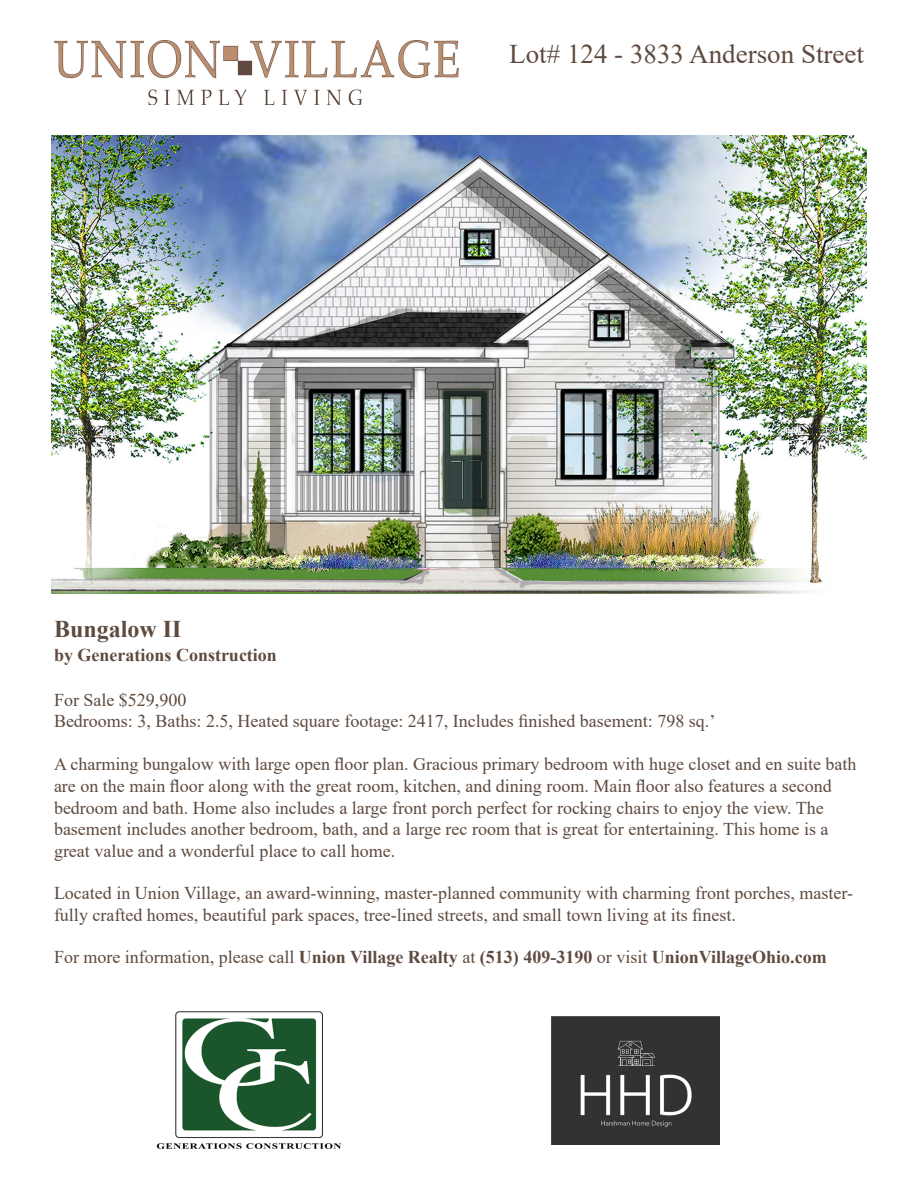
<style>
.page{position:relative;width:918px;height:1188px;background:#fff}
.page>*{position:absolute;margin:0;border:0;box-sizing:border-box;transform-origin:0 0}
.t1{font:27px "Times New Roman";color:#5e4a3e}
.t2{font:700 24px "Times New Roman";color:#5e4a3e}
.t3{font:18px/21.6px "Times New Roman";color:#5e4a3e}
.t4{font:700 18px "Times New Roman";color:#5e4a3e}
.s1{font-weight:400}
</style>
<div class="page">
<img style="left:51px;top:135px;width:816px;height:459px">
<img style="left:55px;top:40px;width:403px;height:65px">
<img style="left:156px;top:1011px;width:185px;height:138px">
<img style="left:551px;top:1016px;width:169px;height:128px">
<p class="t1" style="left:509px;top:35px;width:356px">Lot# 124 - 3833 Anderson Street</p>
<p class="t2" style="left:54px;top:612px;width:129px">Bungalow II</p>
<p class="t4" style="left:54px;top:642px;width:225px">by Generations Construction</p>
<p class="t3" style="left:54px;top:688px;width:134px">For Sale $529,900</p>
<p class="t3" style="left:54px;top:710px;width:663px">Bedrooms: 3, Baths: 2.5, Heated square footage: 2417, Includes finished basement: 798 sq.’</p>
<p class="t3" style="left:54px;top:753px;width:804px">A charming bungalow with large open floor plan. Gracious primary bedroom with huge closet and en suite bath are on the main floor along with the great room, kitchen, and dining room. Main floor also features a second bedroom and bath. Home also includes a large front porch perfect for rocking chairs to enjoy the view. The basement includes another bedroom, bath, and a large rec room that is great for entertaining. This home is a great value and a wonderful place to call home.</p>
<p class="t3" style="left:54px;top:882px;width:801px">Located in Union Village, an award-winning, master-planned community with charming front porches, master&shy;fully crafted homes, beautiful park spaces, tree-lined streets, and small town living at its finest.</p>
<p class="t4" style="left:54px;top:944px;width:774px"><span class="s1">For more information, please call</span> Union Village Realty <span class="s1">at</span> (513) 409-3190 <span class="s1">or visit</span> UnionVillageOhio.com</p>
</div>
